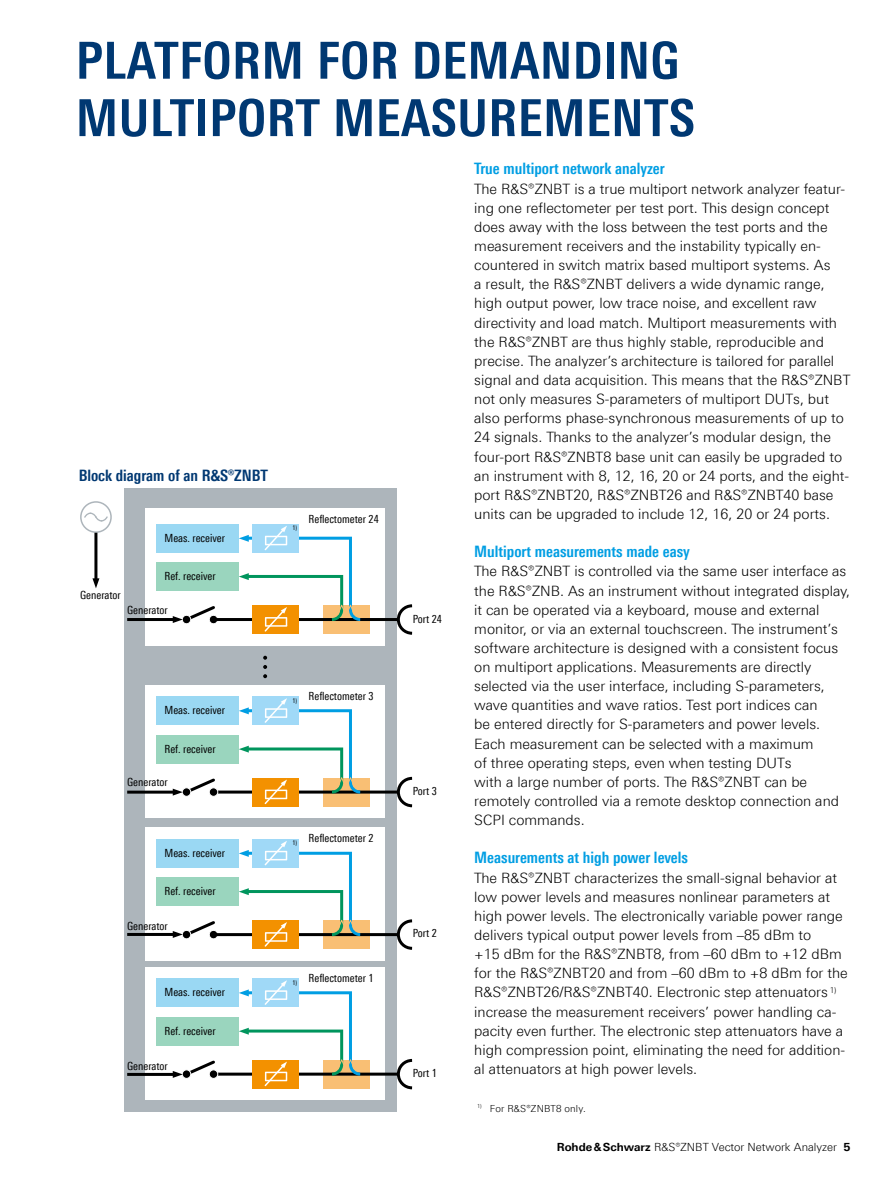
<style>
.page{position:relative;width:893px;height:1191px;background:#fff}
.page>*{position:absolute;margin:0;border:0;box-sizing:border-box;transform-origin:0 0}
.t1{font:700 51px/57.4px "Linotype Univers 620 Cn";letter-spacing:.01em;color:#003872}
.t2{font:700 15.75px "Linotype Univers 620 Cn";color:#009ee3}
.t3{font:700 15.75px "Linotype Univers 620 Cn";color:#003872}
.t4{font:300 14.25px/19.2px "Linotype Univers 330";color:#000}
.t5{font:11.25px "Linotype Univers 420 Cn";color:#000}
.t6{font:300 11.25px "Linotype Univers 330";color:#000}
.t7{font:300 9.75px "Linotype Univers 330";letter-spacing:.02em;color:#000}
.t8{font:6.6px "Linotype Univers 420 Cn";color:#000}
.s1{font-family:"Linotype Univers 630";font-weight:700}
</style>
<div class="page">
<div style="left:124px;top:488px;width:273px;height:624px;background:#adb5bb"></div>
<div style="left:145px;top:686px;width:240px;height:132px;background:#fff"></div>
<div style="left:323px;top:777px;width:47px;height:29px;background:#f9bf74"></div>
<div style="left:145px;top:508px;width:240px;height:137px;background:#fff"></div>
<div style="left:323px;top:605px;width:47px;height:29px;background:#f9bf74"></div>
<div style="left:157px;top:524px;width:82px;height:28px;background:#9ad8f3"></div>
<div style="left:157px;top:562px;width:82px;height:29px;background:#9ad5be"></div>
<svg style="left:397px;top:604px;width:16px;height:31px"></svg>
<div style="left:209px;top:615px;width:9px;height:9px;border:1px solid #fff;border-radius:50%"></div>
<div style="left:157px;top:696px;width:82px;height:29px;background:#9ad8f3"></div>
<div style="left:157px;top:734px;width:82px;height:29px;background:#9ad5be"></div>
<svg style="left:395px;top:776px;width:18px;height:32px"></svg>
<div style="left:182px;top:615px;width:9px;height:9px;border:1px solid #fff;border-radius:50%"></div>
<hr style="left:213px;top:790px;width:185px;height:3px;background:#000">
<div style="left:209px;top:787px;width:9px;height:9px;border:1px solid #fff;border-radius:50%"></div>
<div style="left:253px;top:777px;width:46px;height:29px;background:#f39100"></div>
<hr style="left:213px;top:618px;width:185px;height:3px;background:#000">
<div style="left:253px;top:605px;width:46px;height:29px;background:#f39100"></div>
<div style="left:145px;top:968px;width:240px;height:132px;background:#fff"></div>
<div style="left:323px;top:1059px;width:47px;height:29px;background:#f9bf74"></div>
<div style="left:145px;top:827px;width:240px;height:133px;background:#fff"></div>
<div style="left:323px;top:920px;width:47px;height:29px;background:#f9bf74"></div>
<div style="left:157px;top:839px;width:82px;height:28px;background:#9ad8f3"></div>
<div style="left:157px;top:877px;width:82px;height:29px;background:#9ad5be"></div>
<svg style="left:395px;top:919px;width:18px;height:31px"></svg>
<div style="left:209px;top:930px;width:9px;height:9px;border:1px solid #fff;border-radius:50%"></div>
<div style="left:157px;top:978px;width:82px;height:29px;background:#9ad8f3"></div>
<div style="left:157px;top:1016px;width:82px;height:29px;background:#9ad5be"></div>
<svg style="left:395px;top:1058px;width:18px;height:32px"></svg>
<div style="left:182px;top:930px;width:9px;height:9px;border:1px solid #fff;border-radius:50%"></div>
<hr style="left:213px;top:1072px;width:185px;height:3px;background:#000">
<div style="left:209px;top:1069px;width:9px;height:9px;border:1px solid #fff;border-radius:50%"></div>
<div style="left:253px;top:1059px;width:46px;height:29px;background:#f39100"></div>
<hr style="left:213px;top:933px;width:185px;height:3px;background:#000">
<div style="left:253px;top:920px;width:46px;height:29px;background:#f39100"></div>
<div style="left:253px;top:524px;width:46px;height:28px;background:#a0d9f7"></div>
<svg style="left:239px;top:525px;width:122px;height:106px"></svg>
<div style="left:253px;top:696px;width:46px;height:29px;background:#a0d9f7"></div>
<svg style="left:239px;top:698px;width:124px;height:106px"></svg>
<div style="left:253px;top:839px;width:46px;height:28px;background:#a0d9f7"></div>
<svg style="left:239px;top:840px;width:124px;height:106px"></svg>
<div style="left:253px;top:978px;width:46px;height:29px;background:#a0d9f7"></div>
<svg style="left:239px;top:980px;width:124px;height:106px"></svg>
<svg style="left:80px;top:501px;width:32px;height:32px"></svg>
<svg style="left:84px;top:512px;width:24px;height:9px"></svg>
<hr style="left:127px;top:618px;width:49px;height:3px;background:#000">
<svg style="left:173px;top:606px;width:44px;height:17px"></svg>
<svg style="left:263px;top:656px;width:4px;height:3px"></svg>
<svg style="left:263px;top:665px;width:4px;height:13px"></svg>
<hr style="left:94px;top:533px;width:3px;height:49px;background:#000">
<svg style="left:92px;top:578px;width:7px;height:10px"></svg>
<hr style="left:127px;top:790px;width:49px;height:3px;background:#000">
<svg style="left:173px;top:778px;width:44px;height:18px"></svg>
<hr style="left:127px;top:933px;width:49px;height:3px;background:#000">
<svg style="left:173px;top:921px;width:44px;height:17px"></svg>
<hr style="left:127px;top:1073px;width:49px;height:3px;background:#000">
<svg style="left:173px;top:1060px;width:44px;height:18px"></svg>
<h1 class="t1" style="left:76px;top:31px;width:621px">PLATFORM FOR DEMANDING<br>MULTIPORT MEASUREMENTS</h1>
<p class="t3" style="left:79px;top:466px;width:191px">Block diagram of an R&amp;S®ZNBT</p>
<p class="t5" style="left:80px;top:589px;width:42px">Generator</p>
<p class="t5" style="left:165px;top:531px;width:62px">Meas. receiver</p>
<p class="t5" style="left:165px;top:569px;width:53px">Ref. receiver</p>
<p class="t5" style="left:127px;top:603px;width:42px">Generator</p>
<p class="t8" style="left:293px;top:524px;width:6px">1)</p>
<p class="t5" style="left:309px;top:512px;width:72px">Reflectometer 24</p>
<p class="t5" style="left:165px;top:704px;width:62px">Meas. receiver</p>
<p class="t5" style="left:165px;top:742px;width:53px">Ref. receiver</p>
<p class="t5" style="left:127px;top:775px;width:42px">Generator</p>
<p class="t5" style="left:165px;top:846px;width:62px">Meas. receiver</p>
<p class="t5" style="left:165px;top:884px;width:53px">Ref. receiver</p>
<p class="t5" style="left:127px;top:919px;width:42px">Generator</p>
<p class="t5" style="left:165px;top:986px;width:62px">Meas. receiver</p>
<p class="t5" style="left:165px;top:1024px;width:53px">Ref. receiver</p>
<p class="t5" style="left:127px;top:1059px;width:42px">Generator</p>
<p class="t8" style="left:293px;top:696px;width:6px">1)</p>
<p class="t5" style="left:309px;top:689px;width:67px">Reflectometer 3</p>
<p class="t8" style="left:293px;top:839px;width:6px">1)</p>
<p class="t5" style="left:309px;top:831px;width:67px">Reflectometer 2</p>
<p class="t8" style="left:293px;top:978px;width:6px">1)</p>
<p class="t5" style="left:309px;top:971px;width:67px">Reflectometer 1</p>
<p class="t5" style="left:413px;top:613px;width:31px">Port 24</p>
<p class="t5" style="left:413px;top:784px;width:26px">Port 3</p>
<p class="t5" style="left:413px;top:926px;width:26px">Port 2</p>
<p class="t5" style="left:413px;top:1066px;width:26px">Port 1</p>
<p class="t2" style="left:474px;top:159px;width:192px">True multiport network analyzer</p>
<p class="t4" style="left:474px;top:179px;width:378px">The R&amp;S®ZNBT is a true multiport network analyzer featur&shy;ing one reflectometer per test port. This design concept does away with the loss between the test ports and the measurement receivers and the instability typically en&shy;countered in switch matrix based multiport systems. As<br>a result, the R&amp;S®ZNBT delivers a wide dynamic range, high output power, low trace noise, and excellent raw directivity and load match. Multiport measurements with the R&amp;S®ZNBT are thus highly stable, reproducible and precise. The analyzer’s architecture is tailored for parallel signal and data acquisition. This means that the R&amp;S®ZNBT not only measures S-parameters of multiport DUTs, but also performs phase-synchronous measurements of up to 24 signals. Thanks to the analyzer’s modular design, the four-port R&amp;S®ZNBT8 base unit can easily be upgraded to an instrument with 8, 12, 16, 20 or 24 ports, and the eight&shy;port R&amp;S®ZNBT20, R&amp;S®ZNBT26 and R&amp;S®ZNBT40 base units can be upgraded to include 12, 16, 20 or 24 ports.</p>
<p class="t2" style="left:474px;top:542px;width:217px">Multiport measurements made easy</p>
<p class="t4" style="left:474px;top:561px;width:377px">The R&amp;S®ZNBT is controlled via the same user interface as the R&amp;S®ZNB. As an instrument without integrated display, it can be operated via a keyboard, mouse and external monitor, or via an external touchscreen. The instrument’s software architecture is designed with a consistent focus on multiport applications. Measurements are directly selected via the user interface, including S-parameters, wave quantities and wave ratios. Test port indices can<br>be entered directly for S‑parameters and power levels.<br>Each measurement can be selected with a maximum<br>of three operating steps, even when testing DUTs<br>with a large number of ports. The R&amp;S®ZNBT can be remotely controlled via a remote desktop connection and SCPI commands.</p>
<p class="t2" style="left:474px;top:848px;width:215px">Measurements at high power levels</p>
<p class="t4" style="left:474px;top:867px;width:375px">The R&amp;S®ZNBT characterizes the small-signal behavior at low power levels and measures nonlinear parameters at high power levels. The electronically variable power range delivers typical output power levels from –85 dBm to<br>+15 dBm for the R&amp;S®ZNBT8, from –60 dBm to +12 dBm for the R&amp;S®ZNBT20 and from –60 dBm to +8 dBm for the R&amp;S®ZNBT26/R&amp;S®ZNBT40. Electronic step attenuators <sup>1) </sup>increase the measurement receivers’ power handling ca&shy;pacity even further. The electronic step attenuators have a high compression point, eliminating the need for addition&shy;al attenuators at high power levels.</p>
<p class="t7" style="left:477px;top:1102px;width:110px"><sup>1)</sup> For R&amp;S®ZNBT8 only.</p>
<p class="t6" style="left:557px;top:1140px;width:295px"><span class="s1">Rohde&amp;Schwarz</span> R&amp;S®ZNBT Vector Network Analyzer <span class="s1">5</span></p>
</div>
